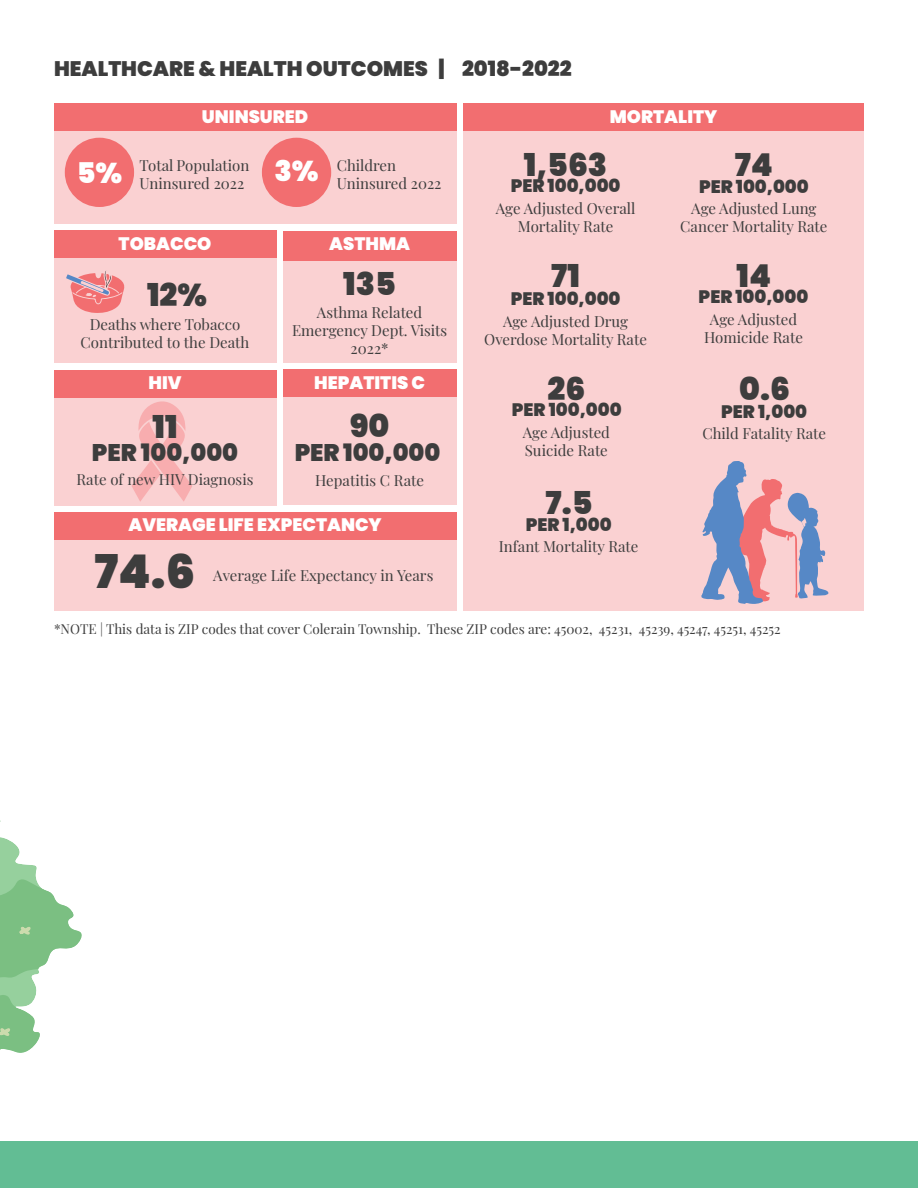
<style>
.page{position:relative;width:918px;height:1188px;background:#fff}
.page>*{position:absolute;margin:0;border:0;box-sizing:border-box;transform-origin:0 0}
.Extra_Large_Gray_Font{font:900 46.5px "Poppins";color:#3d3d3d}
.Large_Gray_Font{font:900 31.5px "Poppins";color:#3d3d3d}
.Large_White_Font_2{font:900 28.5px "Poppins";color:#fff}
.Large_White_Font{font:900 24px "Poppins";color:#3d3d3d}
.Medium_White_Font{font:900 21px "Poppins";color:#3d3d3d}
.Large_White_Font-2{font:900 18px "Poppins";color:#3d3d3d}
.t1{font:900 18px "Poppins";color:#fff}
.t2{font:15px/18px "Playfair Display";color:#3d3d3d;text-align:center}
.t3{font:13.5px "Playfair Display";color:#3d3d3d}
</style>
<div class="page">
<div style="left:0;top:1141px;width:918px;height:47px;background:#62bd94"></div>
<svg style="left:0;top:820px;width:82px;height:233px"></svg>
<div style="left:54px;top:104px;width:402px;height:120px;background:#fad1d2"></div>
<div style="left:54px;top:104px;width:402px;height:27px;background:#f26e70"></div>
<div style="left:65px;top:138px;width:69px;height:69px;background:#f26e70;border-radius:50%"></div>
<div style="left:262px;top:138px;width:69px;height:69px;background:#f26e70;border-radius:50%"></div>
<div style="left:54px;top:231px;width:222px;height:132px;background:#fad1d2"></div>
<div style="left:54px;top:231px;width:222px;height:27px;background:#f26e70"></div>
<svg style="left:66px;top:271px;width:59px;height:42px"></svg>
<div style="left:283px;top:231px;width:173px;height:132px;background:#fad1d2"></div>
<div style="left:283px;top:231px;width:173px;height:30px;background:#f26e70"></div>
<div style="left:54px;top:370px;width:222px;height:135px;background:#fad1d2"></div>
<div style="left:54px;top:370px;width:222px;height:27px;background:#f26e70"></div>
<svg style="left:132px;top:401px;width:60px;height:101px"></svg>
<div style="left:283px;top:370px;width:173px;height:135px;background:#fad1d2"></div>
<div style="left:283px;top:370px;width:173px;height:27px;background:#f26e70"></div>
<div style="left:54px;top:512px;width:402px;height:99px;background:#fad1d2"></div>
<div style="left:54px;top:512px;width:402px;height:27px;background:#f26e70"></div>
<div style="left:463px;top:104px;width:401px;height:507px;background:#fad1d2"></div>
<div style="left:463px;top:104px;width:401px;height:27px;background:#f26e70"></div>
<svg style="left:701px;top:461px;width:127px;height:143px"></svg>
<p class="Medium_White_Font" style="left:54px;top:57px;width:519px">HEALTHCARE &amp; HEALTH OUTCOMES | 2018-2022</p>
<p class="t1" style="left:202px;top:106px;width:108px">UNINSURED</p>
<p class="t2" style="left:140px;top:156px;width:111px;text-align:left">Total Population<br>Uninsured 2022</p>
<p class="t2" style="left:337px;top:156px;width:61px">Children</p>
<p class="t1" style="left:610px;top:106px;width:109px">MORTALITY</p>
<p class="Large_Gray_Font" style="left:524px;top:146px;width:85px">1,563</p>
<p class="Large_Gray_Font" style="left:735px;top:146px;width:40px">74</p>
<p class="Large_White_Font-2" style="left:699px;top:176px;width:111px">PER 100,000</p>
<p class="Large_White_Font_2" style="left:77px;top:156px;width:47px">5%</p>
<p class="Large_White_Font_2" style="left:274px;top:155px;width:46px">3%</p>
<p class="t2" style="left:337px;top:174px;width:106px">Uninsured 2022</p>
<p class="Large_White_Font-2" style="left:511px;top:176px;width:111px">PER 100,000</p>
<p class="t1" style="left:119px;top:233px;width:94px">TOBACCO</p>
<p class="t1" style="left:329px;top:233px;width:82px">ASTHMA</p>
<p class="Large_Gray_Font" style="left:147px;top:277px;width:61px">12%</p>
<p class="t2" style="left:81px;top:314px;width:170px">Deaths where Tobacco<br>Contributed to the Death</p>
<p class="Large_Gray_Font" style="left:343px;top:266px;width:54px">135</p>
<p class="t2" style="left:292px;top:302px;width:157px">Asthma Related<br>Emergency Dept. Visits<br>2022*</p>
<p class="t1" style="left:148px;top:372px;width:35px">HIV</p>
<p class="t1" style="left:314px;top:372px;width:112px">HEPATITIS C</p>
<p class="Large_Gray_Font" style="left:152px;top:409px;width:27px">11</p>
<p class="Large_Gray_Font" style="left:350px;top:408px;width:41px">90</p>
<p class="Large_White_Font" style="left:92px;top:439px;width:148px">PER 100,000</p>
<p class="Large_White_Font" style="left:295px;top:439px;width:147px">PER 100,000</p>
<p class="t2" style="left:77px;top:469px;width:178px">Rate of new HIV Diagnosis</p>
<p class="t2" style="left:315px;top:470px;width:110px">Hepatitis C Rate</p>
<p class="t1" style="left:129px;top:515px;width:255px">AVERAGE LIFE EXPECTANCY</p>
<p class="Extra_Large_Gray_Font" style="left:94px;top:545px;width:102px">74.6</p>
<p class="t2" style="left:213px;top:566px;width:222px">Average Life Expectancy in Years</p>
<p class="t2" style="left:496px;top:198px;width:141px">Age Adjusted Overall<br>Mortality Rate</p>
<p class="t2" style="left:680px;top:198px;width:149px">Age Adjusted Lung<br>Cancer Mortality Rate</p>
<p class="Large_Gray_Font" style="left:551px;top:257px;width:30px">71</p>
<p class="Large_White_Font-2" style="left:511px;top:288px;width:111px">PER 100,000</p>
<p class="Large_Gray_Font" style="left:737px;top:257px;width:36px">14</p>
<p class="Large_White_Font-2" style="left:699px;top:287px;width:111px">PER 100,000</p>
<p class="t2" style="left:484px;top:311px;width:164px">Age Adjusted Drug<br>Overdose Mortality Rate</p>
<p class="t2" style="left:704px;top:309px;width:100px">Age Adjusted<br>Homicide Rate</p>
<p class="Large_Gray_Font" style="left:548px;top:370px;width:39px">26</p>
<p class="Large_White_Font-2" style="left:512px;top:399px;width:111px">PER 100,000</p>
<p class="Large_Gray_Font" style="left:739px;top:370px;width:52px">0.6</p>
<p class="Large_White_Font-2" style="left:721px;top:401px;width:87px">PER 1,000</p>
<p class="t2" style="left:523px;top:422px;width:89px">Age Adjusted</p>
<p class="t2" style="left:525px;top:440px;width:85px">Suicide Rate</p>
<p class="t2" style="left:702px;top:424px;width:125px">Child Fatality Rate</p>
<p class="Large_Gray_Font" style="left:546px;top:485px;width:48px">7.5</p>
<p class="Large_White_Font-2" style="left:526px;top:514px;width:87px">PER 1,000</p>
<p class="t2" style="left:499px;top:537px;width:141px">Infant Mortality Rate</p>
<p class="t3" style="left:54px;top:618px;width:728px">*NOTE | This data is ZIP codes that cover Colerain Township. These ZIP codes are: 45002, 45231, 45239, 45247, 45251, 45252</p>
</div>
